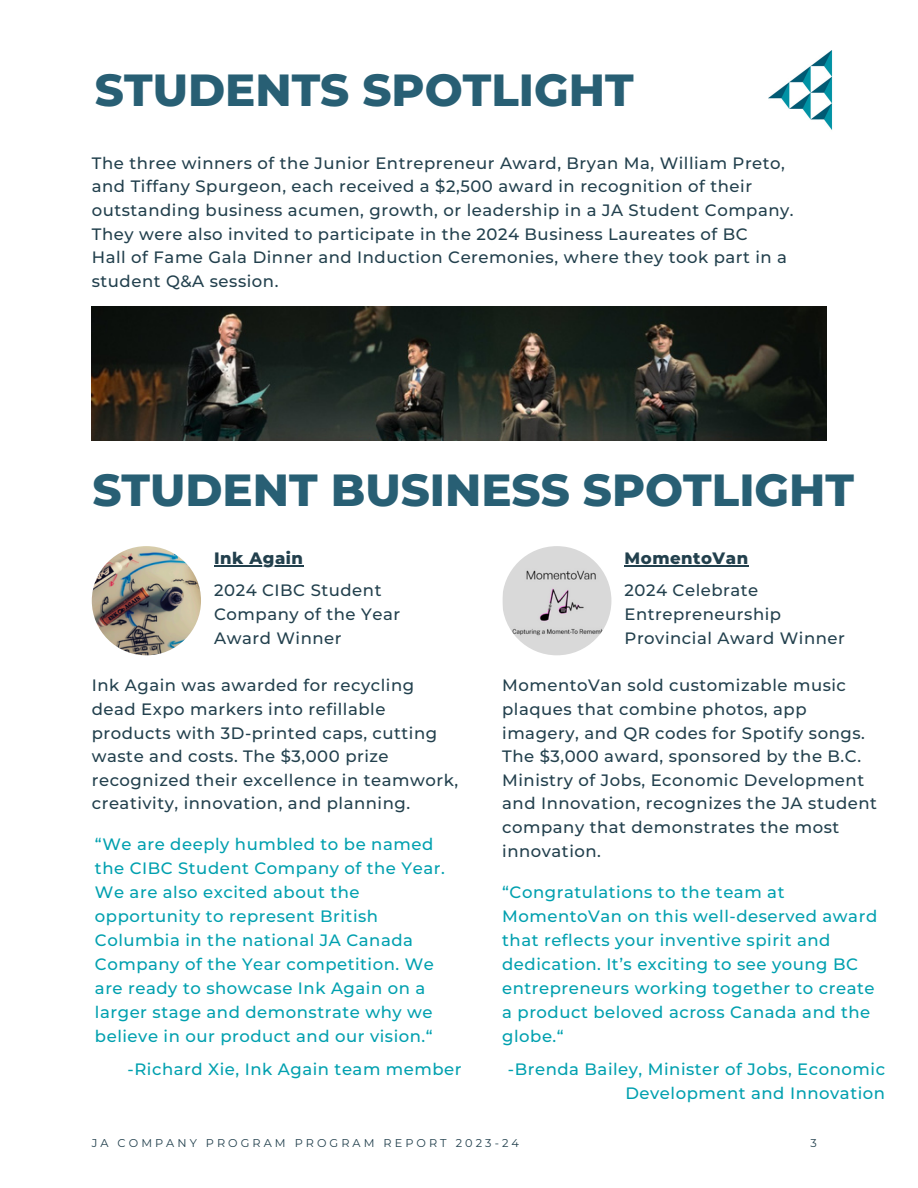
<style>
.page{position:relative;width:918px;height:1188px;background:#fff}
.page>*{position:absolute;margin:0;border:0;box-sizing:border-box;transform-origin:0 0}
.t1{font:800 45px "Montserrat";color:#285f74}
.t2{font:500 16.5px/23.7px "Montserrat";letter-spacing:.03em;color:#22404d}
.t3{font:500 16.5px/24px "Montserrat";letter-spacing:.03em;color:#00a0af}
.t4{font:800 16.5px "Montserrat";letter-spacing:.03em;color:#22404d}
.t5{font:11.25px "Montserrat";letter-spacing:.27em;color:#22404d}
</style>
<div class="page">
<img style="left:769px;top:50px;width:64px;height:80px">
<img style="left:92px;top:306px;width:734px;height:134px">
<img style="left:92px;top:546px;width:109px;height:109px;border-radius:50%">
<hr style="left:214px;top:565px;width:90px;height:1px;background:#22404d">
<img style="left:502px;top:546px;width:109px;height:109px;border-radius:50%">
<hr style="left:625px;top:565px;width:124px;height:1px;background:#22404d">
<h1 class="t1" style="left:95px;top:62px;width:540px">STUDENTS SPOTLIGHT</h1>
<p class="t2" style="left:92px;top:151px;width:703px">The three winners of the Junior Entrepreneur Award, Bryan Ma, William Preto, and Tiffany Spurgeon, each received a $2,500 award in recognition of their outstanding business acumen, growth, or leadership in a JA Student Company.<br>They were also invited to participate in the 2024 Business Laureates of BC<br>Hall of Fame Gala Dinner and Induction Ceremonies, where they took part in a student Q&amp;A session.</p>
<h2 class="t1" style="left:92px;top:462px;width:763px">STUDENT BUSINESS SPOTLIGHT</h2>
<h1 class="t4" style="left:214px;top:548px;width:90px">Ink Again</h1>
<p class="t2" style="left:214px;top:578px;width:188px">2024 CIBC Student<br>Company of the Year<br>Award Winner</p>
<h2 class="t2" style="left:92px;top:674px;width:368px">Ink Again was awarded for recycling dead Expo markers into refillable products with 3D-printed caps, cutting waste and costs. The $3,000 prize recognized their excellence in teamwork, creativity, innovation, and planning.</h2>
<h2 class="t3" style="left:95px;top:832px;width:351px">“We are deeply humbled to be named the CIBC Student Company of the Year.<br>We are also excited about the opportunity to represent British Columbia in the national JA Canada Company of the Year competition. We are ready to showcase Ink Again on a larger stage and demonstrate why we believe in our product and our vision.“</h2>
<h2 class="t3" style="left:128px;top:1057px;width:336px">-Richard Xie, Ink Again team member</h2>
<h2 class="t4" style="left:625px;top:548px;width:125px">MomentoVan</h2>
<h2 class="t2" style="left:625px;top:578px;width:222px">2024 Celebrate<br>Entrepreneurship<br>Provincial Award Winner</h2>
<h2 class="t2" style="left:502px;top:674px;width:376px">MomentoVan sold customizable music plaques that combine photos, app imagery, and QR codes for Spotify songs.<br>The $3,000 award, sponsored by the B.C.<br>Ministry of Jobs, Economic Development and Innovation, recognizes the JA student company that demonstrates the most innovation.</h2>
<h2 class="t3" style="left:502px;top:880px;width:377px">“Congratulations to the team at MomentoVan on this well-deserved award that reflects your inventive spirit and dedication. It’s exciting to see young BC entrepreneurs working together to create a product beloved across Canada and the globe.“</h2>
<h2 class="t3" style="left:508px;top:1057px;width:379px;text-align:right">-Brenda Bailey, Minister of Jobs, Economic<br>Development and Innovation</h2>
<p class="t5" style="left:92px;top:1136px;width:429px">JA COMPANY PROGRAM PROGRAM REPORT 2023-24</p>
<h2 class="t5" style="left:811px;top:1136px;width:8px">3</h2>
</div>
